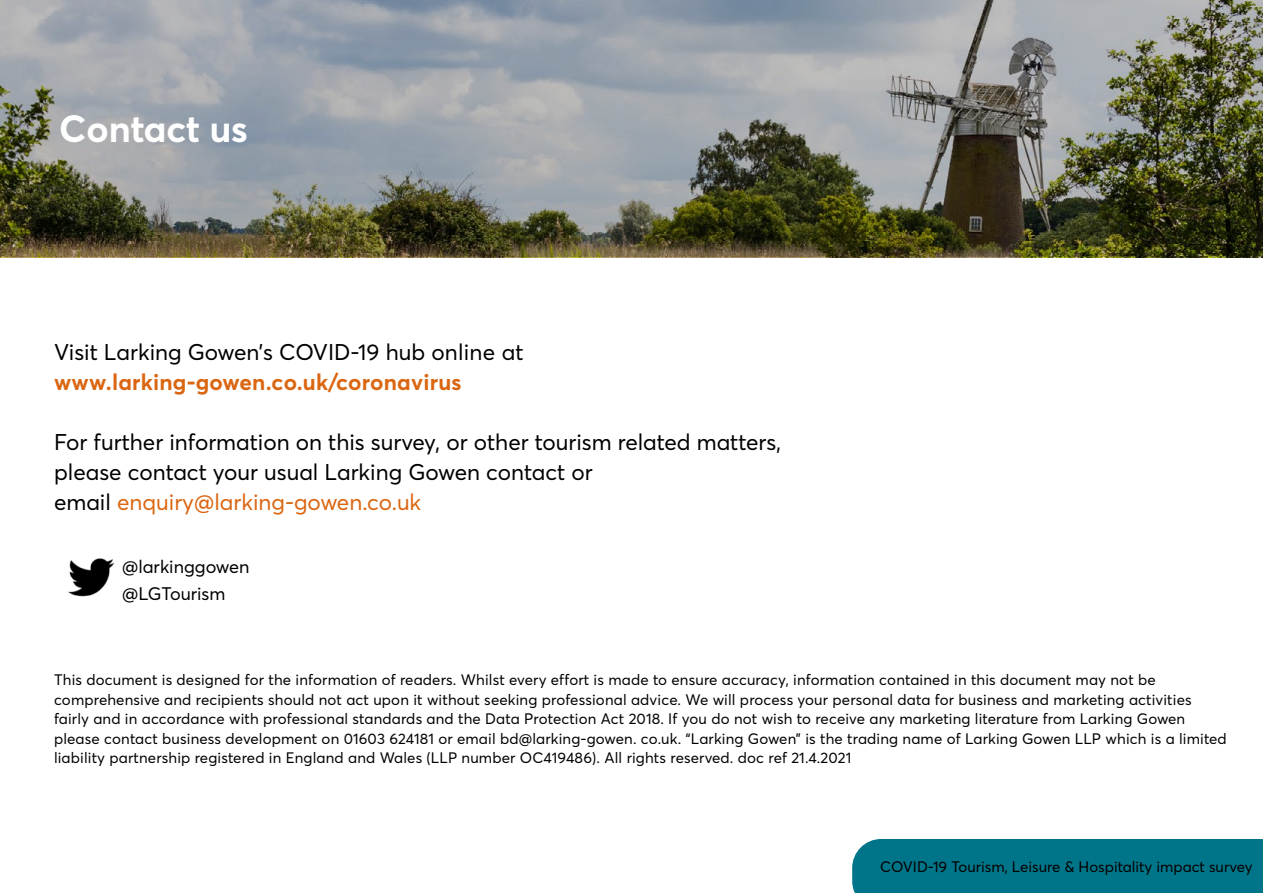
<style>
.page{position:relative;width:1263px;height:893px;background:#fff}
.page>*{position:absolute;margin:0;border:0;box-sizing:border-box;transform-origin:0 0}
.t1{font:700 37.5px "Averta";color:#fff}
.t2{font:22.5px/30px "Averta";color:#000}
.t3{font:700 22.5px "Averta";letter-spacing:.01em;color:#db6612}
.t4{font:18px/26.5px "Averta";color:#000}
.t5{font:15px/19.5px "Averta";letter-spacing:.01em;color:#000}
.s1{color:#db6612}
</style>
<div class="page">
<div style="left:852px;top:839px;width:411px;height:54px;background:#007589"></div>
<img style="left:0;top:0;width:1263px;height:257px">
<img style="left:68px;top:558px;width:47px;height:39px">
<h1 class="t1" style="left:59px;top:102px;width:190px">Contact us</h1>
<h2 class="t2" style="left:54px;top:336px;width:471px">Visit Larking Gowen’s COVID-19 hub online at</h2>
<h2 class="t3" style="left:54px;top:366px;width:409px">www.larking-gowen.co.uk/coronavirus</h2>
<h2 class="t2" style="left:54px;top:426px;width:728px">For further information on this survey, or other tourism related matters, please contact your usual Larking Gowen contact or<br>email <span class="s1">enquiry@larking-gowen.co.uk</span></h2>
<p class="t4" style="left:122px;top:553px;width:129px">@larkinggowen @LGTourism</p>
<p class="t5" style="left:54px;top:670px;width:1174px">This document is designed for the information of readers. Whilst every effort is made to ensure accuracy, information contained in this document may not be comprehensive and recipients should not act upon it without seeking professional advice. We will process your personal data for business and marketing activities fairly and in accordance with professional standards and the Data Protection Act 2018. If you do not wish to receive any marketing literature from Larking Gowen please contact business development on 01603 624181 or email bd@larking-gowen. co.uk. “Larking Gowen” is the trading name of Larking Gowen LLP which is a limited liability partnership registered in England and Wales (LLP number OC419486). All rights reserved. doc ref 21.4.2021</p>
<p class="t5" style="left:880px;top:856px;width:374px">COVID-19 Tourism, Leisure &amp; Hospitality impact survey</p>
</div>
